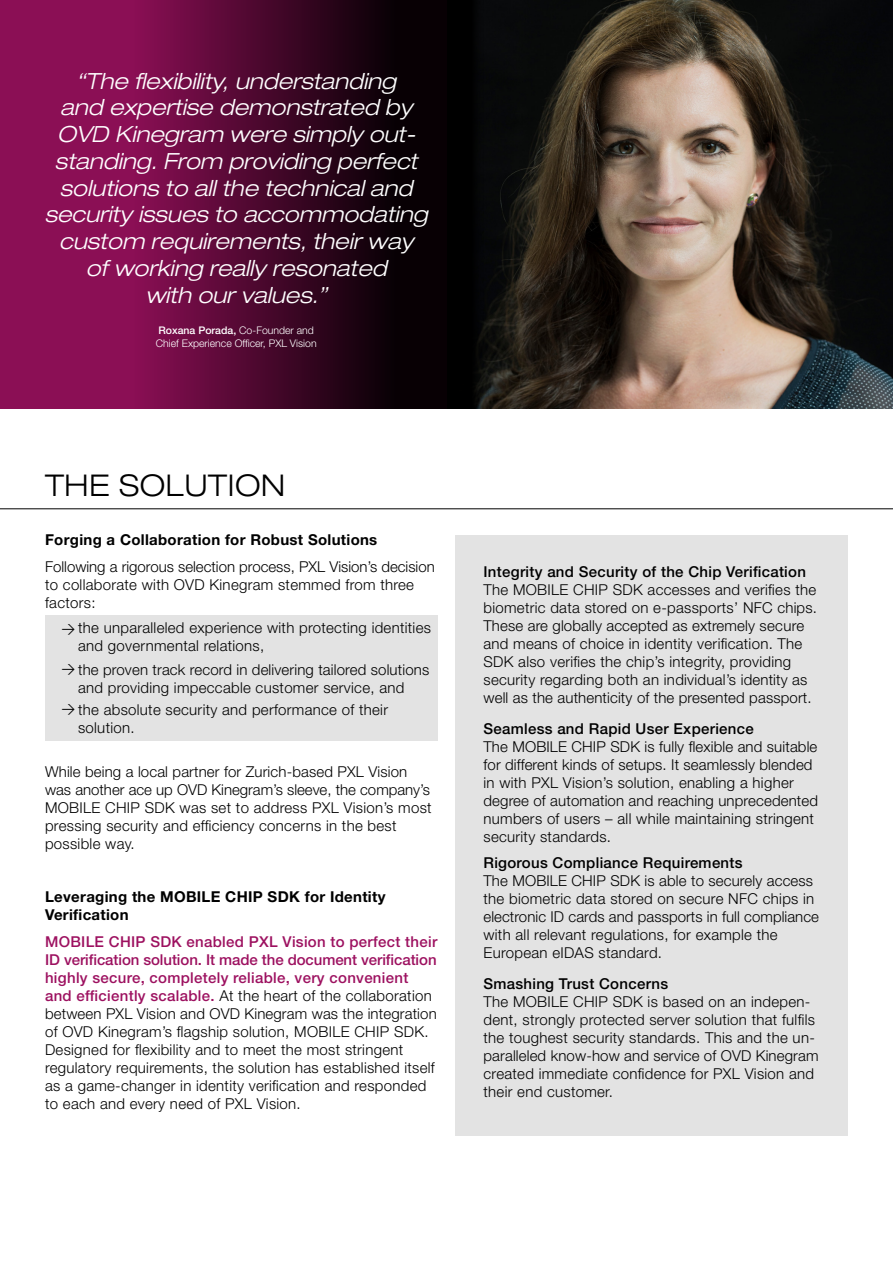
<style>
.page{position:relative;width:893px;height:1263px;background:#fff}
.page>*{position:absolute;margin:0;border:0;box-sizing:border-box;transform-origin:0 0}
.t1{font:300 expanded 30px "Helvetica Neue LT Std";letter-spacing:.02em;color:#000}
.t2{font:italic 300 expanded 22.35px/26.7px "Helvetica Neue LT Std";color:#fff;text-align:center}
.t3{font:300 15px/18px "Helvetica Neue LT Std";letter-spacing:.02em;color:#000}
.t4{font:500 15px "Helvetica Neue LT Std";letter-spacing:.02em;color:#000}
.t5{font:300 15px/18px "Helvetica Neue LT Std";color:#000}
.t6{font:700 15px/18px "Helvetica Neue LT Std";letter-spacing:.02em;color:#000}
.t7{font:300 10.5px/12.6px "Helvetica Neue LT Std";color:#fff}
.s1{font-weight:500}
.s2{font-family:"DIN Pro";font-weight:400;font-size:13.5px}
.s3{font-weight:500;color:#9d1160}
</style>
<div class="page">
<hr style="left:0;top:508px;width:893px;height:1px;background:#000">
<img style="left:484px;top:0;width:409px;height:408px">
<div style="left:0;top:0;width:484px;height:408px;background:#080004"></div>
<svg style="left:0;top:0;width:390px;height:408px"></svg>
<div style="left:455px;top:535px;width:393px;height:600px;background:#e3e3e3"></div>
<div style="left:45px;top:615px;width:393px;height:126px;background:#e3e3e3"></div>
<p class="t2" style="left:45px;top:68px;width:384px">“The flexibility, understanding<br>and expertise demonstrated by<br>OVD Kinegram were simply out&shy;standing. From providing perfect solutions to all the technical and security issues to accommodating custom requirements, their way<br>of working really resonated<br>with our values.”</p>
<p class="t7" style="left:156px;top:324px;width:162px"><span class="s1">Roxana Porada,</span> Co-Founder and<br>Chief Experience Officer, PXL Vision</p>
<h1 class="t1" style="left:45px;top:468px;width:241px">THE SOLUTION</h1>
<p class="t6" style="left:45px;top:531px;width:334px">Forging a Collaboration for Robust Solutions</p>
<p class="t5" style="left:45px;top:557px;width:391px">Following a rigorous selection process, PXL Vision’s decision to collaborate with OVD Kinegram stemmed from three factors:</p>
<p class="t3" style="left:78px;top:618px;width:354px;text-indent:-17px"><span class="s2">→</span> the unparalleled experience with protecting identities and governmental relations,</p>
<p class="t3" style="left:62px;top:660px;width:369px;text-align:center"><span class="s2">→</span> the proven track record in delivering tailored solutions and providing impeccable customer service, and</p>
<p class="t3" style="left:78px;top:700px;width:311px;text-indent:-17px"><span class="s2">→</span> the absolute security and performance of their solution.</p>
<p class="t3" style="left:45px;top:763px;width:388px">While being a local partner for Zurich-based PXL Vision was another ace up OVD Kinegram’s sleeve, the company’s MOBILE CHIP SDK was set to address PXL Vision’s most pressing security and efficiency concerns in the best possible way.</p>
<p class="t6" style="left:45px;top:888px;width:342px">Leveraging the MOBILE CHIP SDK for Identity<br>Verification</p>
<p class="t3" style="left:45px;top:932px;width:394px"><span class="s3">MOBILE CHIP SDK enabled PXL Vision to perfect their ID verification solution. It made the document verification highly secure, completely reliable, very convenient and efficiently scalable.</span> At the heart of the collaboration between PXL Vision and OVD Kinegram was the integration of OVD Kinegram’s flagship solution, MOBILE CHIP SDK.<br>Designed for flexibility and to meet the most stringent regulatory requirements, the solution has established itself as a game-changer in identity verification and responded to each and every need of PXL Vision.</p>
<p class="t4" style="left:483px;top:563px;width:324px">Integrity and Security of the Chip Verification</p>
<p class="t3" style="left:483px;top:580px;width:335px">The MOBILE CHIP SDK accesses and verifies the biometric data stored on e-passports’ NFC chips.<br>These are globally accepted as extremely secure and means of choice in identity verification. The SDK also verifies the chip’s integrity, providing security regarding both an individual’s identity as well as the authenticity of the presented passport.</p>
<p class="t4" style="left:483px;top:719px;width:272px">Seamless and Rapid User Experience</p>
<p class="t3" style="left:483px;top:737px;width:336px">The MOBILE CHIP SDK is fully flexible and suitable for different kinds of setups. It seamlessly blended in with PXL Vision’s solution, enabling a higher degree of automation and reaching unprecedented numbers of users – all while maintaining stringent security standards.</p>
<p class="t4" style="left:483px;top:854px;width:261px">Rigorous Compliance Requirements</p>
<p class="t3" style="left:483px;top:872px;width:337px">The MOBILE CHIP SDK is able to securely access the biometric data stored on secure NFC chips in electronic ID cards and passports in full compliance with all relevant regulations, for example the European eIDAS standard.</p>
<p class="t4" style="left:483px;top:975px;width:186px">Smashing Trust Concerns</p>
<p class="t3" style="left:483px;top:992px;width:337px">The MOBILE CHIP SDK is based on an indepen&shy;dent, strongly protected server solution that fulfils the toughest security standards. This and the un&shy;paralleled know-how and service of OVD Kinegram created immediate confidence for PXL Vision and their end customer.</p>
</div>
